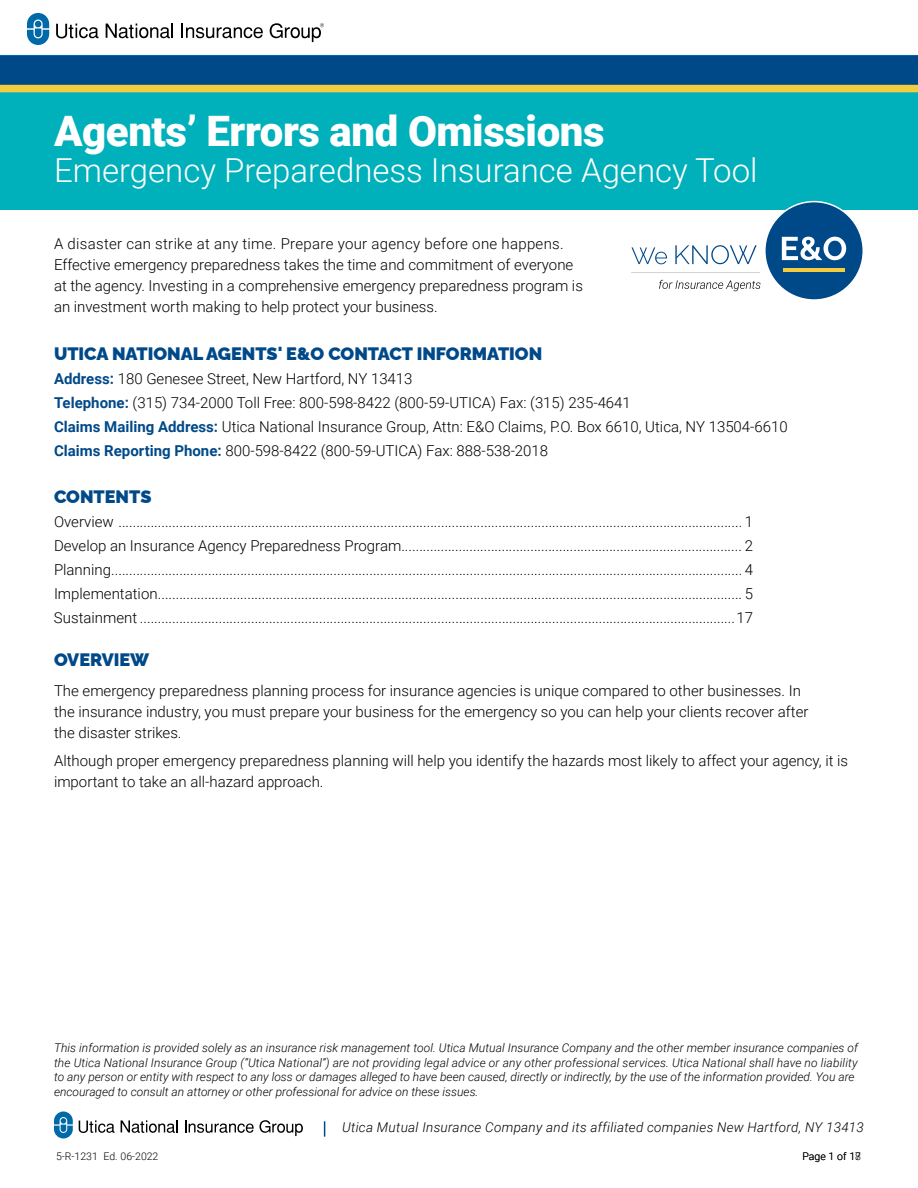
<style>
.page{position:relative;width:918px;height:1188px;background:#fff}
.page>*{position:absolute;margin:0;border:0;box-sizing:border-box;transform-origin:0 0}
.t1{font:900 42px "Roboto";letter-spacing:-.01em;color:#fff}
.t2{font:300 33px "Roboto";color:#fff}
.t3{font:100 18px "Raleway";color:#004988}
.t4{font:300 15px/24px "Roboto";color:#000}
.t5{font:italic 300 13.5px "Roboto";letter-spacing:.02em;color:#000}
.t6{font:italic 300 12px/14.4px "Roboto";letter-spacing:.005em;color:#000}
.t7{font:300 10.5px "Roboto";color:#000}
.s1{font-weight:700;color:#004988}
</style>
<div class="page">
<svg style="left:79px;top:1120px;width:36px;height:13px"></svg>
<svg style="left:121px;top:1120px;width:57px;height:13px"></svg>
<svg style="left:185px;top:1120px;width:118px;height:16px"></svg>
<svg style="left:54px;top:1112px;width:19px;height:26px"></svg>
<svg style="left:324px;top:1121px;width:1px;height:16px"></svg>
<div style="left:0;top:92px;width:918px;height:118px;background:#00b0ba"></div>
<div style="left:0;top:55px;width:918px;height:30px;background:#004988"></div>
<div style="left:0;top:85px;width:918px;height:7px;background:#f3cd3f"></div>
<svg style="left:56px;top:24px;width:43px;height:14px"></svg>
<svg style="left:106px;top:24px;width:67px;height:14px"></svg>
<svg style="left:182px;top:24px;width:81px;height:14px"></svg>
<svg style="left:270px;top:23px;width:54px;height:19px"></svg>
<svg style="left:27px;top:13px;width:22px;height:32px"></svg>
<div style="left:764px;top:201px;width:100px;height:100px;background:#004988;border:2px solid #fff;border-radius:50%"></div>
<svg style="left:782px;top:237px;width:64px;height:23px"></svg>
<hr style="left:783px;top:268px;width:62px;height:3px;background:#f3cd3f">
<hr style="left:631px;top:272px;width:129px;height:1px;background:#d1d3d4">
<svg style="left:659px;top:280px;width:102px;height:11px"></svg>
<svg style="left:631px;top:247px;width:36px;height:17px"></svg>
<svg style="left:675px;top:245px;width:82px;height:19px"></svg>
<h1 class="t1" style="left:54px;top:102px;width:552px">Agents’ Errors and Omissions</h1>
<h2 class="t2" style="left:54px;top:147px;width:705px">Emergency Preparedness Insurance Agency Tool</h2>
<p class="t4" style="left:54px;top:232px;width:530px;line-height:21px">A disaster can strike at any time. Prepare your agency before one happens.<br>Effective emergency preparedness takes the time and commitment of everyone at the agency. Investing in a comprehensive emergency preparedness program is an investment worth making to help protect your business.</p>
<p class="t3" style="left:54px;top:340px;width:490px">UTICA NATIONAL AGENTS' E&amp;O CONTACT INFORMATION</p>
<p class="t4" style="left:54px;top:367px;width:735px"><span class="s1">Address:</span> 180 Genesee Street, New Hartford, NY 13413<br><span class="s1">Telephone:</span> (315) 734-2000 Toll Free: 800-598-8422 (800-59-UTICA) Fax: (315) 235-4641<br><span class="s1">Claims Mailing Address:</span> Utica National Insurance Group, Attn: E&amp;O Claims, P.O. Box 6610, Utica, NY 13504-6610<br><span class="s1">Claims Reporting Phone:</span> 800-598-8422 (800-59-UTICA) Fax: 888-538-2018</p>
<p class="t3" style="left:54px;top:483px;width:99px">CONTENTS</p>
<p class="t4" style="left:54px;top:509px;width:701px;text-align:justify">Overview .............................................................................................................................................................................. 1<br>Develop an Insurance Agency Preparedness Program............................................................................................... 2<br>Planning................................................................................................................................................................................ 4<br>Implementation................................................................................................................................................................... 5<br>Sustainment ......................................................................................................................................................................17</p>
<p class="t3" style="left:54px;top:645px;width:97px">OVERVIEW</p>
<p class="t4" style="left:54px;top:679px;width:756px;line-height:21px">The emergency preparedness planning process for insurance agencies is unique compared to other businesses. In the insurance industry, you must prepare your business for the emergency so you can help your clients recover after the disaster strikes.</p>
<p class="t4" style="left:54px;top:749px;width:796px;line-height:21px">Although proper emergency preparedness planning will help you identify the hazards most likely to affect your agency, it is important to take an all-hazard approach.</p>
<p class="t6" style="left:54px;top:1040px;width:805px">This information is provided solely as an insurance risk management tool. Utica Mutual Insurance Company and the other member insurance companies of the Utica National Insurance Group (“Utica National”) are not providing legal advice or any other professional services. Utica National shall have no liability to any person or entity with respect to any loss or damages alleged to have been caused, directly or indirectly, by the use of the information provided. You are encouraged to consult an attorney or other professional for advice on these issues.</p>
<p class="t7" style="left:56px;top:1149px;width:104px">5-R-1231 Ed. 06-2022</p>
<p class="t5" style="left:342px;top:1118px;width:523px">Utica Mutual Insurance Company and its affiliated companies New Hartford, NY 13413</p>
<p class="t7" style="left:802px;top:1149px;width:60px">Page 1 of 17</p>
<p class="t7" style="left:855px;top:1149px;width:7px">8</p>
</div>
